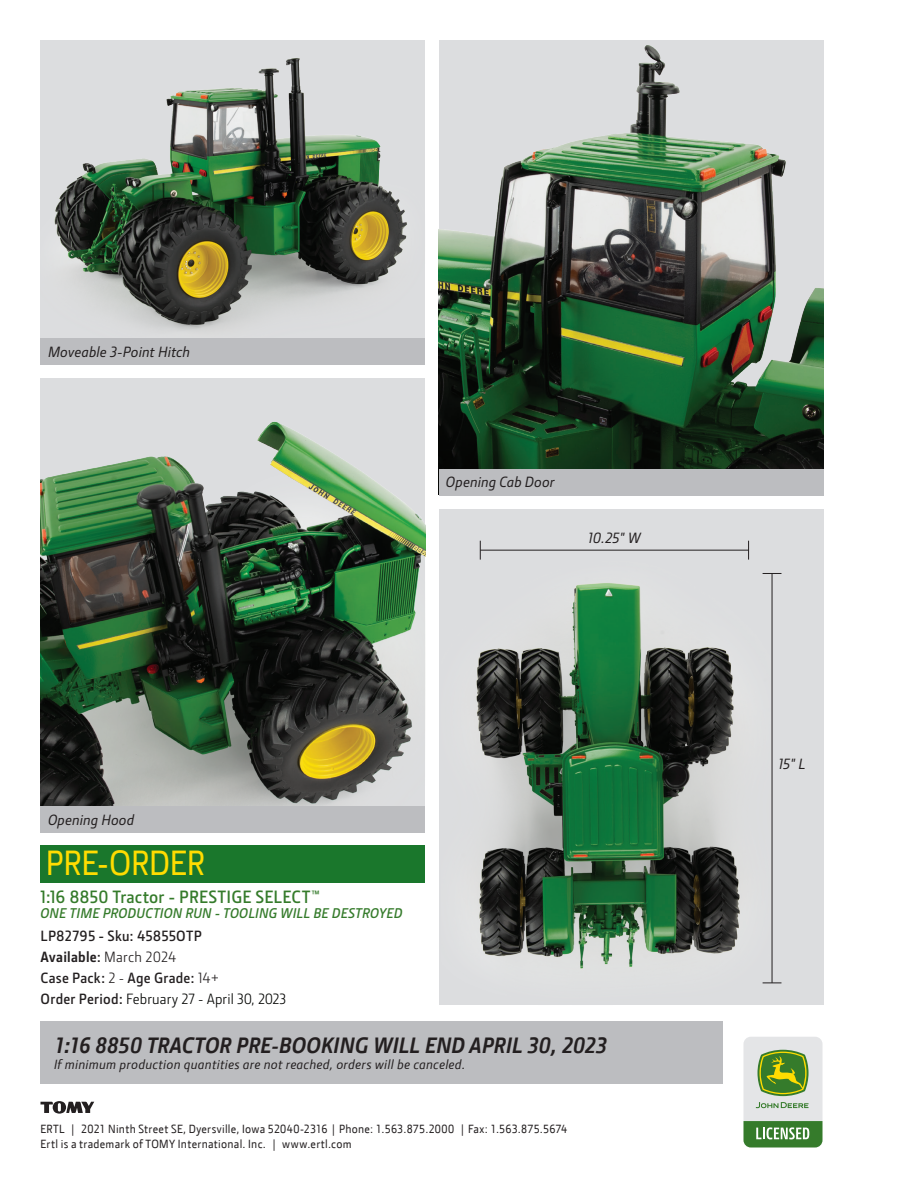
<style>
.page{position:relative;width:918px;height:1188px;background:#fff}
.page>*{position:absolute;margin:0;border:0;box-sizing:border-box;transform-origin:0 0}
.Headline_1_Medium_24{font:35.4px "JD Sans";letter-spacing:-.005em;color:#ffdc01}
.Body_Text_Medium_10p{font:italic 700 22.5px "JD Sans";letter-spacing:.01em;color:#231f20}
.Body_Text_Medium_10p-2{font:600 18px "JD Sans Pro";letter-spacing:.01em;color:#357b2b}
.Body_Text_Medium_10p-3{font:600 15px/21px "JD Sans Pro";letter-spacing:.02em;color:#231f20}
.Body_Text_Medium_10p-4{font:italic 500 15px "JD Sans Pro";letter-spacing:.015em;color:#231f20}
.Body_Text_Medium_10p-5{font:italic 600 14.25px "JD Sans Pro";letter-spacing:.01em;color:#357b2b}
.Body_Text_Medium_10p-6{font:italic 13.5px "JD Sans";letter-spacing:.02em;color:#231f20}
.t1{font:12px/14.4px "JD Sans";letter-spacing:.025em;color:#231f20}
.s1{font-weight:700}
.s2{font-weight:400}
.s3{font-weight:400;color:#040503}
</style>
<div class="page">
<div style="left:439px;top:509px;width:385px;height:495px;background:#dcdddf"></div>
<svg style="left:40px;top:1101px;width:54px;height:13px"></svg>
<svg style="left:743px;top:1037px;width:80px;height:111px"></svg>
<img style="left:40px;top:378px;width:385px;height:428px">
<img style="left:442px;top:552px;width:330px;height:453px">
<img style="left:40px;top:40px;width:385px;height:298px">
<img style="left:439px;top:40px;width:385px;height:429px">
<div style="left:40px;top:1021px;width:683px;height:63px;background:#bcbdc0"></div>
<div style="left:40px;top:845px;width:385px;height:38px;background:#1a772c"></div>
<div style="left:40px;top:338px;width:385px;height:26px;background:#bcbdc0"></div>
<div style="left:439px;top:469px;width:385px;height:27px;background:#bcbdc0"></div>
<div style="left:40px;top:806px;width:385px;height:27px;background:#bcbdc0"></div>
<hr style="left:772px;top:573px;width:1px;height:410px;background:#231f20">
<svg style="left:763px;top:573px;width:18px;height:1px"></svg>
<svg style="left:763px;top:983px;width:18px;height:1px"></svg>
<hr style="left:480px;top:550px;width:269px;height:1px;background:#231f20">
<svg style="left:748px;top:541px;width:1px;height:19px"></svg>
<svg style="left:480px;top:541px;width:1px;height:19px"></svg>
<p class="Body_Text_Medium_10p-4" style="left:48px;top:342px;width:143px">Moveable 3-Point Hitch</p>
<p class="Body_Text_Medium_10p-4" style="left:446px;top:472px;width:110px">Opening Cab Door</p>
<p class="Body_Text_Medium_10p-4" style="left:588px;top:528px;width:54px">10.25" W</p>
<p class="Body_Text_Medium_10p-4" style="left:48px;top:810px;width:88px">Opening Hood</p>
<p class="Headline_1_Medium_24" style="left:46px;top:840px;width:161px">PRE-ORDER</p>
<p class="Body_Text_Medium_10p-2" style="left:40px;top:885px;width:281px">1:16 8850 Tractor - PRESTIGE SELECT™</p>
<p class="Body_Text_Medium_10p-5" style="left:40px;top:904px;width:363px">ONE TIME PRODUCTION RUN - TOOLING WILL BE DESTROYED</p>
<p class="Body_Text_Medium_10p-3" style="left:40px;top:925px;width:247px">LP82795 - Sku: 45855OTP<br><span class="s1">Available</span>: <span class="s2">March 2024<br></span>Case Pack: <span class="s2">2 -</span> Age Grade: <span class="s2">14+<br></span>Order Period: <span class="s3">February 27 - April 30, 2023</span></p>
<p class="Body_Text_Medium_10p" style="left:54px;top:1030px;width:555px">1:16 8850 TRACTOR PRE-BOOKING WILL END APRIL 30, 2023</p>
<p class="Body_Text_Medium_10p-6" style="left:54px;top:1056px;width:413px">If minimum production quantities are not reached, orders will be canceled.</p>
<p class="t1" style="left:40px;top:1121px;width:528px">ERTL | 2021 Ninth Street SE, Dyersville, Iowa 52040-2316 | Phone: 1.563.875.2000 | Fax: 1.563.875.5674<br>Ertl is a trademark of TOMY International. Inc. | www.ertl.com</p>
<p class="Body_Text_Medium_10p-4" style="left:779px;top:754px;width:29px">15" L</p>
</div>
